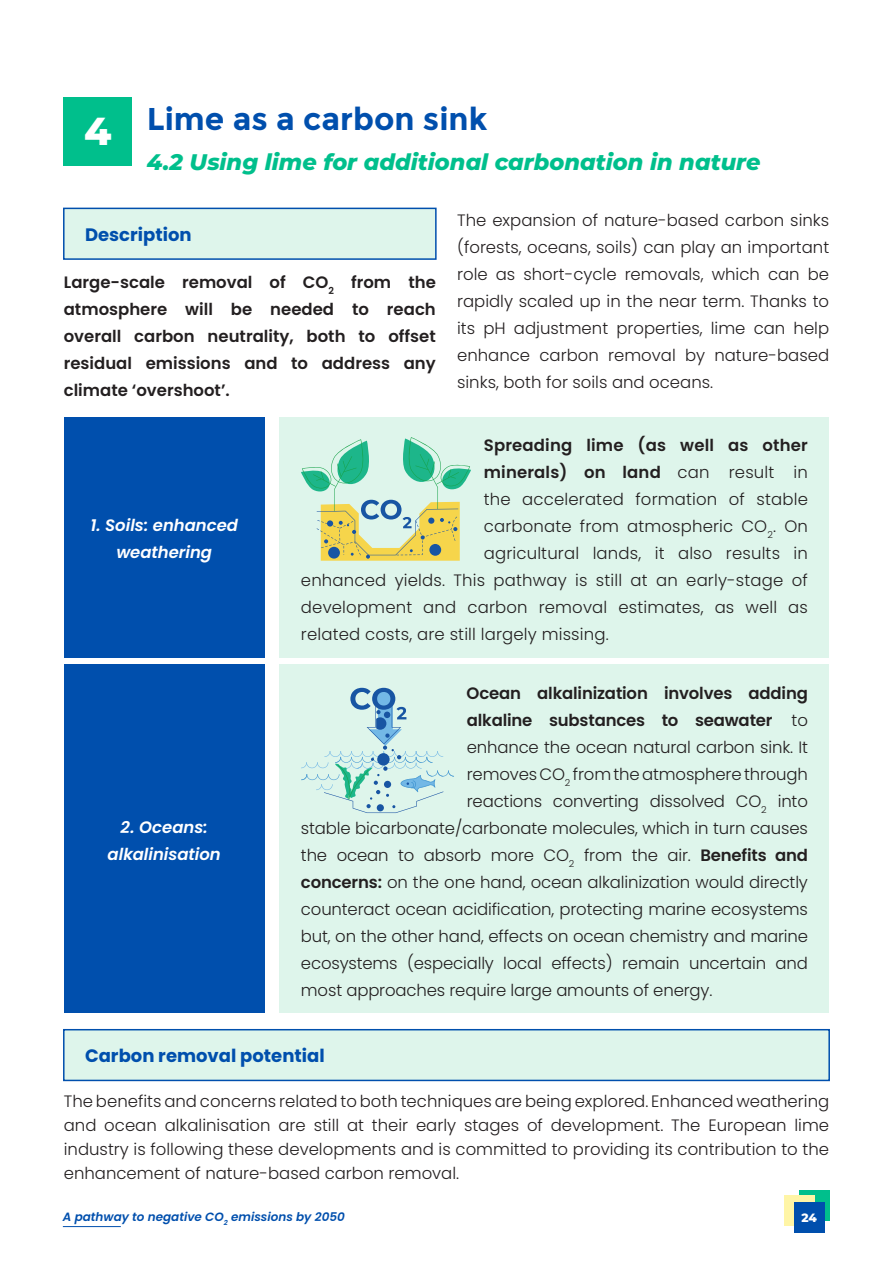
<style>
.page{position:relative;width:893px;height:1263px;background:#fff}
.page>*{position:absolute;margin:0;border:0;box-sizing:border-box;transform-origin:0 0}
.t1{font:800 39px "Montserrat";color:#fff}
.t2{font:700 31.5px "Montserrat";color:#004fad}
.t3{font:italic 800 22.5px "Montserrat";color:#00bf8c}
.t4{font:700 18px "Poppins";color:#004fad}
.t5{font:300 16.5px/27px "Poppins";letter-spacing:-.01em;color:#231f20;text-align:justify}
.t6{font:600 16.5px/27px "Poppins";color:#231f20;text-align:justify}
.t7{font:300 16.5px "Poppins";letter-spacing:.01em;color:#231f20}
.t8{font:italic 600 16.5px/27px "Poppins";color:#fff;text-align:center}
.t9{font:italic 600 12px "Poppins";color:#004fad}
.t10{font:800 12px "Montserrat";color:#fff}
.s1{font-weight:300}
.s2{font-weight:600}
</style>
<div class="page">
<div style="left:799px;top:1189px;width:31px;height:31px;background:#00bf8c"></div>
<div style="left:784px;top:1195px;width:31px;height:30px;background:#fff5a6"></div>
<div style="left:794px;top:1202px;width:31px;height:31px;background:#004fad"></div>
<hr style="left:63px;top:1226px;width:58px;height:1px;background:#004fad">
<div style="left:64px;top:98px;width:68px;height:68px;background:#00bf8c"></div>
<div style="left:63px;top:208px;width:374px;height:52px;background:#def5eb;border:2px solid #004fad"></div>
<div style="left:64px;top:417px;width:201px;height:240px;background:#004fad"></div>
<div style="left:64px;top:665px;width:201px;height:348px;background:#004fad"></div>
<div style="left:280px;top:417px;width:549px;height:240px;background:#def5eb"></div>
<svg style="left:403px;top:437px;width:68px;height:54px"></svg>
<svg style="left:301px;top:439px;width:68px;height:54px"></svg>
<svg style="left:317px;top:500px;width:143px;height:61px"></svg>
<div style="left:280px;top:665px;width:549px;height:348px;background:#def5eb"></div>
<svg style="left:301px;top:688px;width:153px;height:125px"></svg>
<div style="left:63px;top:1029px;width:767px;height:52px;background:#def5eb;border:2px solid #004fad"></div>
<h1 class="t1" style="left:84px;top:105px;width:29px">4</h1>
<h2 class="t2" style="left:147px;top:100px;width:342px">Lime as a carbon sink</h2>
<h3 class="t3" style="left:147px;top:147px;width:615px">4.2 Using lime for additional carbonation in nature</h3>
<p class="t4" style="left:85px;top:224px;width:108px">Description</p>
<p class="t6" style="left:64px;top:269px;width:374px">Large-scale removal of CO<sub>2</sub> from the atmosphere will be needed to reach overall carbon neutrality, both to offset residual emissions and to address any climate ‘overshoot’.</p>
<p class="t5" style="left:457px;top:206px;width:374px">The expansion of nature-based carbon sinks (forests, oceans, soils) can play an important role as short-cycle removals, which can be rapidly scaled up in the near term. Thanks to its pH adjustment properties, lime can help enhance carbon removal by nature-based sinks, both for soils and oceans.</p>
<p class="t8" style="left:90px;top:511px;width:149px">1. Soils: enhanced weathering</p>
<p class="t8" style="left:108px;top:813px;width:115px">2. Oceans: alkalinisation</p>
<p class="t6" style="left:484px;top:432px;width:326px">Spreading lime (as well as other</p>
<p class="t6" style="left:484px;top:459px;width:326px">minerals) on land <span class="s1">can result in</span></p>
<p class="t7" style="left:484px;top:490px;width:326px">the accelerated formation of stable</p>
<p class="t7" style="left:484px;top:517px;width:326px">carbonate from atmospheric CO<sub>2</sub>. On</p>
<p class="t7" style="left:484px;top:544px;width:326px">agricultural lands, it also results in</p>
<p class="t7" style="left:301px;top:571px;width:508px">enhanced yields. This pathway is still at an early-stage of</p>
<p class="t7" style="left:301px;top:598px;width:508px">development and carbon removal estimates, as well as</p>
<p class="t7" style="left:301px;top:625px;width:309px">related costs, are still largely missing.</p>
<p class="t6" style="left:467px;top:680px;width:343px">Ocean alkalinization involves adding</p>
<p class="t6" style="left:467px;top:707px;width:343px">alkaline substances to seawater <span class="s1">to</span></p>
<p class="t5" style="left:467px;top:734px;width:343px">enhance the ocean natural carbon sink. It</p>
<p class="t5" style="left:467px;top:761px;width:343px">removes CO<sub>2</sub> from the atmosphere through</p>
<p class="t5" style="left:467px;top:788px;width:343px">reactions converting dissolved CO<sub>2</sub> into</p>
<p class="t5" style="left:301px;top:815px;width:508px">stable bicarbonate/carbonate molecules, which in turn causes</p>
<p class="t5" style="left:301px;top:842px;width:508px">the ocean to absorb more CO<sub>2</sub> from the air. <span class="s2">Benefits and</span></p>
<p class="t5" style="left:301px;top:869px;width:508px"><span class="s2">concerns:</span> on the one hand, ocean alkalinization would directly</p>
<p class="t5" style="left:301px;top:896px;width:508px">counteract ocean acidification, protecting marine ecosystems</p>
<p class="t5" style="left:301px;top:923px;width:509px">but, on the other hand, effects on ocean chemistry and marine</p>
<p class="t5" style="left:301px;top:950px;width:508px">ecosystems (especially local effects) remain uncertain and</p>
<p class="t5" style="left:301px;top:977px;width:413px">most approaches require large amounts of energy.</p>
<p class="t4" style="left:85px;top:1045px;width:241px">Carbon removal potential</p>
<p class="t5" style="left:64px;top:1089px;width:767px;line-height:24px">The benefits and concerns related to both techniques are being explored. Enhanced weathering and ocean alkalinisation are still at their early stages of development. The European lime industry is following these developments and is committed to providing its contribution to the enhancement of nature-based carbon removal.</p>
<p class="t9" style="left:63px;top:1209px;width:284px">A pathway to negative CO<sub>2</sub> emissions by 2050</p>
<p class="t10" style="left:801px;top:1210px;width:17px">24</p>
</div>
